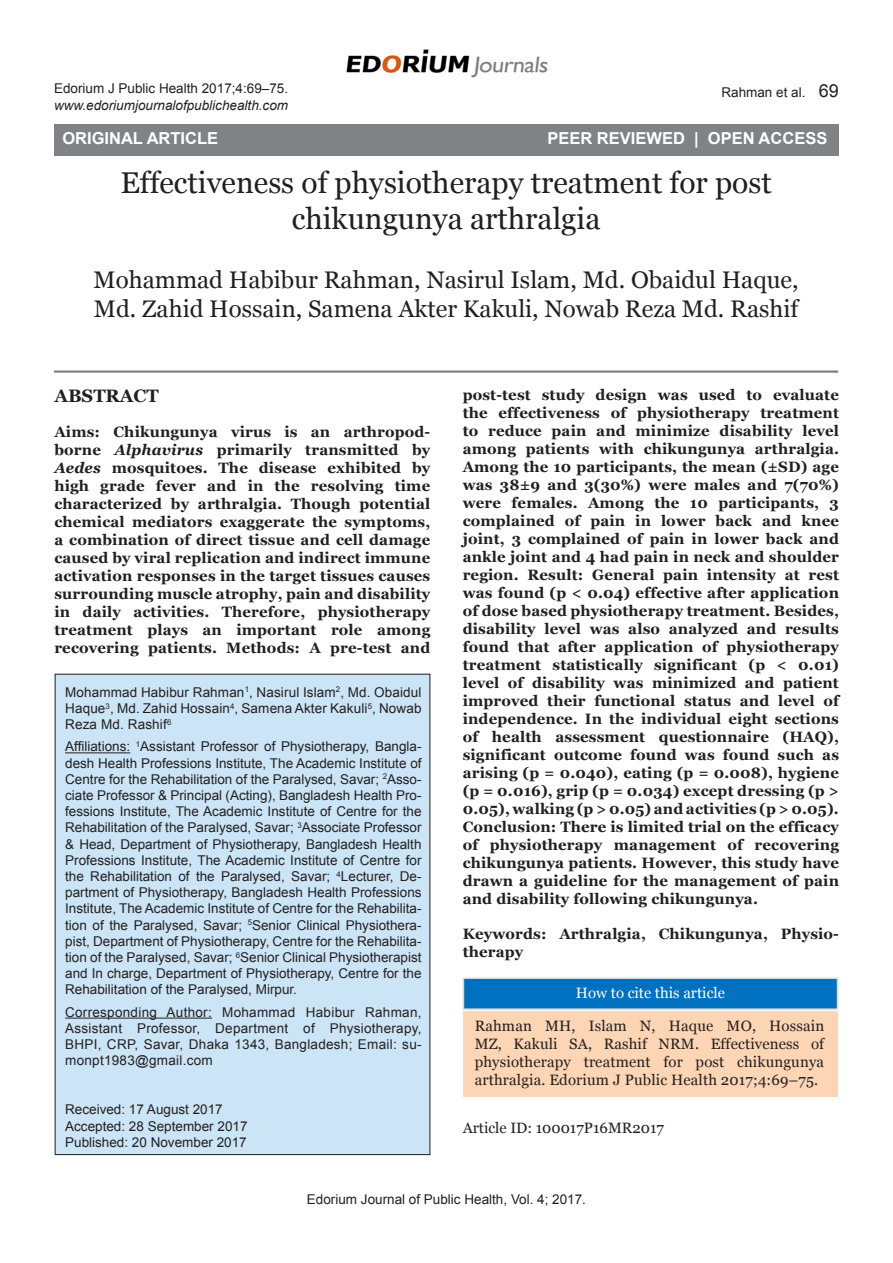
<style>
.page{position:relative;width:893px;height:1263px;background:#fff}
.page>*{position:absolute;margin:0;border:0;box-sizing:border-box;transform-origin:0 0}
.Chapter_Name{font:30px/36px "Georgia";color:#231f20;text-align:center}
.Author_Name{font:24px/28.8px "Georgia";color:#231f20}
.Abstract_Head{font:700 18px "Georgia";color:#231f20}
.Open_Access{font:700 16.5px "Arial";color:#fff}
.Abstract_text{font:700 15px/18px "Georgia";letter-spacing:.01em;color:#231f20;text-align:justify}
.DOI{font:15px/18px "Georgia";letter-spacing:.01em;color:#231f20;text-align:center}
.Keywords{font:700 15px/18px "Georgia";letter-spacing:.01em;color:#231f20}
.Box_author{font:13.5px/16.2px "Arial";color:#231f20;text-align:justify}
.Left_Running_head{font:italic 13.5px "Arial";color:#231f20}
.Left_Running_head-2{font:13.5px "Arial";color:#231f20}
.Box_received_date{font:13.5px "Arial";color:#231f20}
.Right_Running_head{font:13.5px "Arial";color:#231f20}
.s1{font-size:18px}
.s2{font-style:italic}
.s3{color:#fff}
</style>
<div class="page">
<div style="left:54px;top:124px;width:784px;height:32px;background:#808285"></div>
<img style="left:346px;top:49px;width:202px;height:29px">
<hr style="left:54px;top:370px;width:784px;height:3px;background:#808285">
<div style="left:55px;top:674px;width:375px;height:480px;background:#cbe5f7"></div>
<hr style="left:65px;top:752px;width:65px;height:1px;background:#231f20">
<hr style="left:65px;top:1017px;width:147px;height:1px;background:#231f20">
<div style="left:463px;top:1011px;width:375px;height:85px;background:#fcd5b5"></div>
<div style="left:463px;top:977px;width:375px;height:33px;background:#0070c0;border:2px solid #d9d9d9"></div>
<p class="Left_Running_head-2" style="left:54px;top:80px;width:236px">Edorium J Public Health 2017;4:69–75.</p>
<p class="Left_Running_head" style="left:54px;top:96px;width:236px">www.edoriumjournalofpublichealth.com</p>
<p class="Right_Running_head" style="left:721px;top:83px;width:119px">Rahman et al. <span class="s1">69</span></p>
<p class="Open_Access" style="left:62px;top:127px;width:157px">ORIGINAL ARTICLE</p>
<p class="Open_Access" style="left:547px;top:127px;width:281px">PEER REVIEWED | OPEN ACCESS</p>
<p class="Chapter_Name" style="left:120px;top:166px;width:653px">Effectiveness of physiotherapy treatment for post chikungunya arthralgia</p>
<p class="Author_Name" style="left:94px;top:266px;width:706px">Mohammad Habibur Rahman, Nasirul Islam, Md. Obaidul Haque,<br>Md. Zahid Hossain, Samena Akter Kakuli, Nowab Reza Md. Rashif</p>
<p class="Abstract_Head" style="left:54px;top:384px;width:106px">ABSTRACT</p>
<p class="Abstract_text" style="left:54px;top:423px;width:377px">Aims: Chikungunya virus is an arthropod&shy;borne <span class="s2">Alphavirus</span> primarily transmitted by <span class="s2">Aedes</span> mosquitoes. The disease exhibited by high grade fever and in the resolving time characterized by arthralgia. Though potential chemical mediators exaggerate the symptoms, a combination of direct tissue and cell damage caused by viral replication and indirect immune activation responses in the target tissues causes surrounding muscle atrophy, pain and disability in daily activities. Therefore, physiotherapy treatment plays an important role among recovering patients. Methods: A pre-test and</p>
<p class="Box_author" style="left:65px;top:684px;width:358px">Mohammad Habibur Rahman<sup>1</sup>, Nasirul Islam<sup>2</sup>, Md. Obaidul Haque<sup>3</sup>, Md. Zahid Hossain<sup>4</sup>, Samena Akter Kakuli<sup>5</sup>, Nowab Reza Md. Rashif<sup>6</sup></p>
<p class="Box_author" style="left:65px;top:739px;width:358px">Affiliations: <sup>1</sup>Assistant Professor of Physiotherapy, Bangla&shy;desh Health Professions Institute, The Academic Institute of Centre for the Rehabilitation of the Paralysed, Savar; <sup>2</sup>Asso&shy;ciate Professor &amp; Principal (Acting), Bangladesh Health Pro&shy;fessions Institute, The Academic Institute of Centre for the Rehabilitation of the Paralysed, Savar; <sup>3</sup>Associate Professor &amp; Head, Department of Physiotherapy, Bangladesh Health Professions Institute, The Academic Institute of Centre for the Rehabilitation of the Paralysed, Savar; <sup>4</sup>Lecturer, De&shy;partment of Physiotherapy, Bangladesh Health Professions Institute, The Academic Institute of Centre for the Rehabilita&shy;tion of the Paralysed, Savar; <sup>5</sup>Senior Clinical Physiothera&shy;pist, Department of Physiotherapy, Centre for the Rehabilita&shy;tion of the Paralysed, Savar; <sup>6</sup>Senior Clinical Physiotherapist and In charge, Department of Physiotherapy, Centre for the Rehabilitation of the Paralysed, Mirpur.</p>
<p class="Box_author" style="left:65px;top:1004px;width:358px">Corresponding Author: Mohammad Habibur Rahman, Assistant Professor, Department of Physiotherapy, BHPI, CRP, Savar, Dhaka 1343, Bangladesh; Email: su&shy;monpt1983@gmail.com</p>
<p class="Box_received_date" style="left:65px;top:1101px;width:159px">Received: 17 August 2017</p>
<p class="Box_author" style="left:65px;top:1118px;width:184px">Accepted: 28 September 2017</p>
<p class="Box_author" style="left:65px;top:1134px;width:183px">Published: 20 November 2017</p>
<p class="Abstract_text" style="left:463px;top:386px;width:378px">post-test study design was used to evaluate the effectiveness of physiotherapy treatment to reduce pain and minimize disability level among patients with chikungunya arthralgia.<br>Among the 10 participants, the mean (±SD) age was 38±9 and 3(30%) were males and 7(70%) were females. Among the 10 participants, 3 complained of pain in lower back and knee joint, 3 complained of pain in lower back and ankle joint and 4 had pain in neck and shoulder region. Result: General pain intensity at rest was found (p &lt; 0.04) effective after application of dose based physiotherapy treatment. Besides, disability level was also analyzed and results found that after application of physiotherapy treatment statistically significant (p &lt; 0.01) level of disability was minimized and patient improved their functional status and level of independence. In the individual eight sections of health assessment questionnaire (HAQ), significant outcome found was found such as arising (p = 0.040), eating (p = 0.008), hygiene (p = 0.016), grip (p = 0.034) except dressing (p &gt; 0.05), walking (p &gt; 0.05) and activities (p &gt; 0.05).<br>Conclusion: There is limited trial on the efficacy of physiotherapy management of recovering chikungunya patients. However, this study have drawn a guideline for the management of pain and disability following chikungunya.</p>
<p class="Keywords" style="left:463px;top:924px;width:378px">Keywords: Arthralgia, Chikungunya, Physio&shy;therapy</p>
<p class="DOI" style="left:475px;top:977px;width:351px;line-height:32.7px"><span class="s3">How to cite this article<br></span>Rahman MH, Islam N, Haque MO, Hossain</p>
<p class="DOI" style="left:475px;top:1035px;width:351px;text-align:justify">MZ, Kakuli SA, Rashif NRM. Effectiveness of physiotherapy treatment for post chikungunya arthralgia. Edorium J Public Health 2017;4:69–75.</p>
<p class="DOI" style="left:463px;top:1119px;width:203px">Article ID: 100017P16MR2017</p>
<p class="Box_author" style="left:307px;top:1191px;width:281px">Edorium Journal of Public Health, Vol. 4; 2017.</p>
</div>
